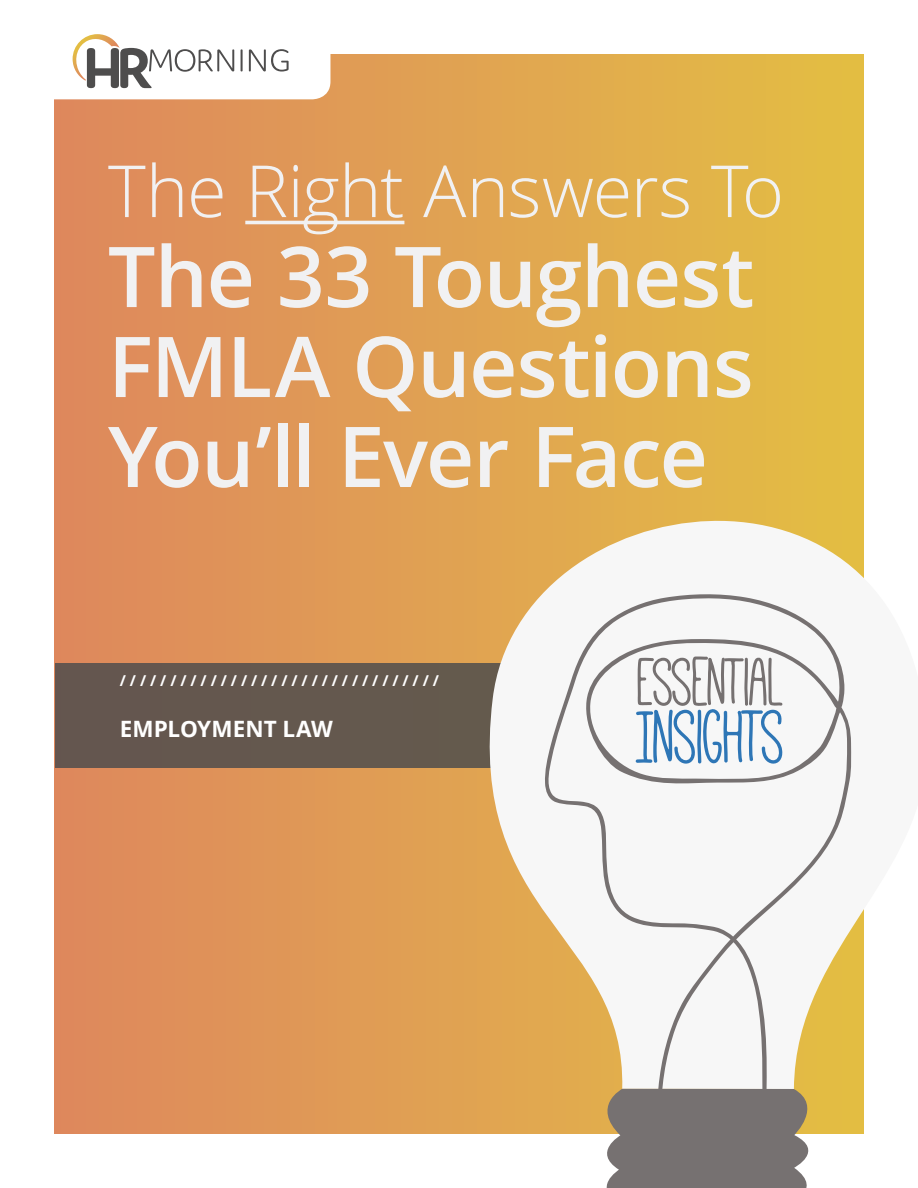
<style>
.page{position:relative;width:918px;height:1188px;background:#fff}
.page>*{position:absolute;margin:0;border:0;box-sizing:border-box;transform-origin:0 0}
.t1{font:600 84px/90px "Open Sans";letter-spacing:-.015em;color:#f1f1f2;text-align:justify}
.t2{font:84px "Mathlete Bulky";letter-spacing:-.03em;color:#2e76b6}
.t3{font:75px "Mathlete Bulky";letter-spacing:-.025em;color:#767171}
.t4{font:300 72px "Open Sans";letter-spacing:-.015em;color:#f1f1f2}
.t5{font:700 22.5px "Open Sans";letter-spacing:-.005em;color:#fff}
.t6{font:700 15px "Open Sans";color:#fff}
</style>
<div class="page">
<div style="left:54px;top:54px;width:810px;height:1080px;background:linear-gradient(to right,#de875f,#e3be44)"></div>
<div style="left:55px;top:663px;width:487px;height:105px;background:#64584e"></div>
<svg style="left:466px;top:429px;width:398px;height:660px"></svg>
<svg style="left:590px;top:1128px;width:237px;height:60px"></svg>
<svg style="left:545px;top:593px;width:307px;height:535px"></svg>
<hr style="left:245px;top:221px;width:159px;height:3px;background:#f1f1f2">
<svg style="left:54px;top:34px;width:276px;height:65px"></svg>
<p class="t4" style="left:108px;top:142px;width:678px">The Right Answers To</p>
<p class="t1" style="left:108px;top:230px;width:648px">The 33 Toughest FMLA Questions You’ll Ever Face</p>
<p class="t6" style="left:120px;top:670px;width:321px">/ / / / / / / / / / / / / / / / / / / / / / / / / / / / / / / /</p>
<p class="t5" style="left:120px;top:713px;width:215px">EMPLOYMENT LAW</p>
<p class="t3" style="left:638px;top:645px;width:149px">ESSENTIAL</p>
<p class="t2" style="left:637px;top:696px;width:149px">INSIGHTS</p>
</div>
